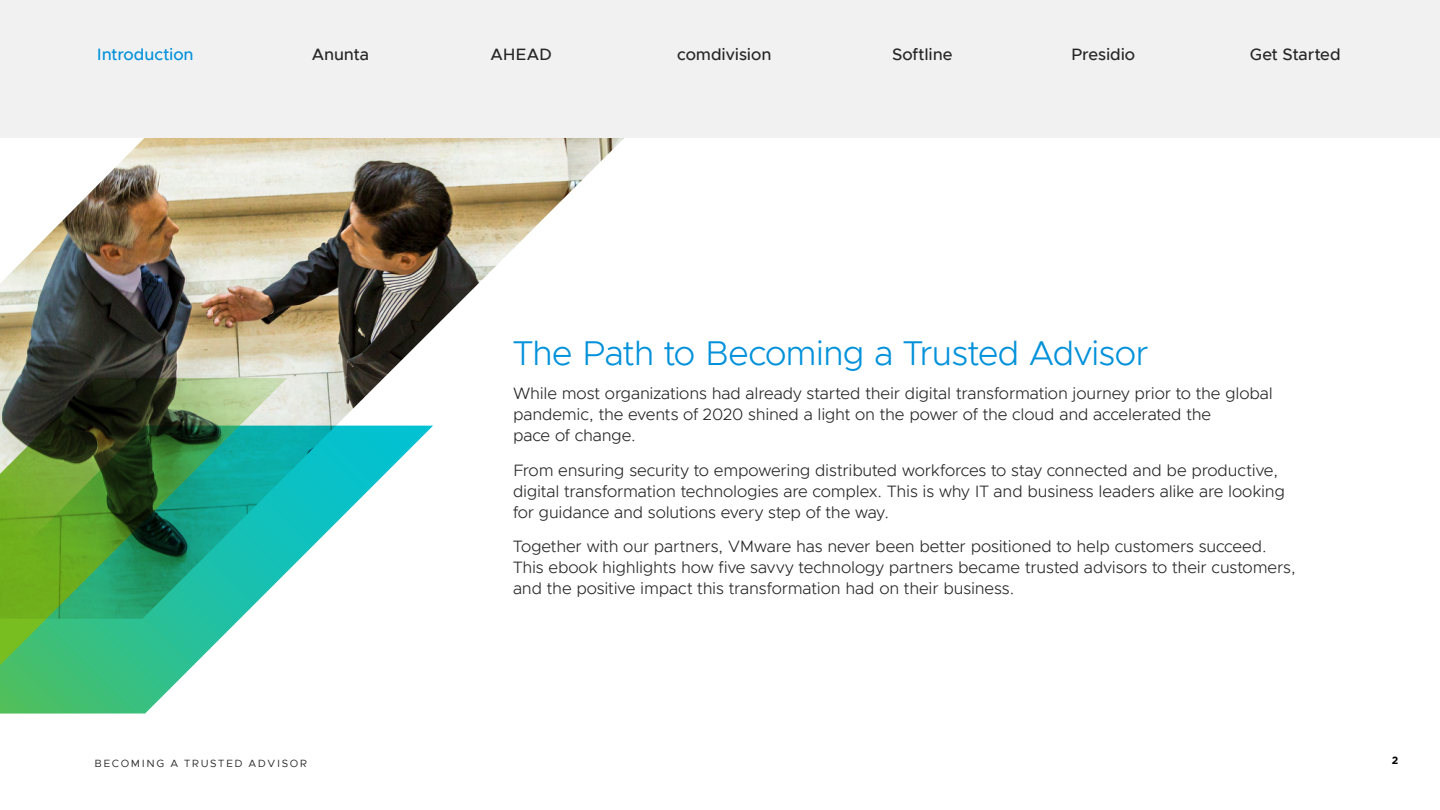
<style>
.page{position:relative;width:1440px;height:810px;background:#fff}
.page>*{position:absolute;margin:0;border:0;box-sizing:border-box;transform-origin:0 0}
._2a__SUBHEAD_1{font:300 34.5px "Metropolis";letter-spacing:-.025em;color:#0091da}
._3a__BODY_TEXT{font:300 16.5px/21px "Metropolis";letter-spacing:-.01em;color:#262626}
.t1{font:500 16.5px "Metropolis";letter-spacing:-.005em;color:#262626}
.NAVIGATION_HIGHLIGHT{font:500 16.5px "Metropolis";letter-spacing:-.005em;color:#0091da}
.t2{font:10.5px "Metropolis";letter-spacing:.15em;color:#262626}
.t3{font:700 10.5px "Gotham";color:#000}
</style>
<div class="page">
<svg style="left:0;top:666px;width:193px;height:48px"></svg>
<svg style="left:0;top:619px;width:240px;height:47px"></svg>
<img style="left:0;top:138px;width:624px;height:481px">
<div style="left:0;top:0;width:1440px;height:138px;background:#f1f1f1"></div>
<p class="NAVIGATION_HIGHLIGHT" style="left:97px;top:44px;width:98px">Introduction</p>
<p class="t1" style="left:312px;top:44px;width:59px">Anunta</p>
<p class="t1" style="left:491px;top:44px;width:63px">AHEAD</p>
<p class="t1" style="left:677px;top:44px;width:96px">comdivision</p>
<p class="t1" style="left:892px;top:44px;width:62px">Softline</p>
<p class="t1" style="left:1071px;top:44px;width:66px">Presidio</p>
<p class="t1" style="left:1250px;top:44px;width:92px">Get Started</p>
<p class="_2a__SUBHEAD_1" style="left:513px;top:332px;width:637px">The Path to Becoming a Trusted Advisor</p>
<p class="_3a__BODY_TEXT" style="left:513px;top:383px;width:761px">While most organizations had already started their digital transformation journey prior to the global pandemic, the events of 2020 shined a light on the power of the cloud and accelerated the<br>pace of change.</p>
<p class="_3a__BODY_TEXT" style="left:513px;top:460px;width:774px">From ensuring security to empowering distributed workforces to stay connected and be productive, digital transformation technologies are complex. This is why IT and business leaders alike are looking for guidance and solutions every step of the way.</p>
<p class="_3a__BODY_TEXT" style="left:513px;top:536px;width:784px">Together with our partners, VMware has never been better positioned to help customers succeed.<br>This ebook highlights how five savvy technology partners became trusted advisors to their customers, and the positive impact this transformation had on their business.</p>
<p class="t2" style="left:94px;top:757px;width:214px">BECOMING A TRUSTED ADVISOR</p>
<p class="t3" style="left:1392px;top:754px;width:8px">2</p>
</div>
